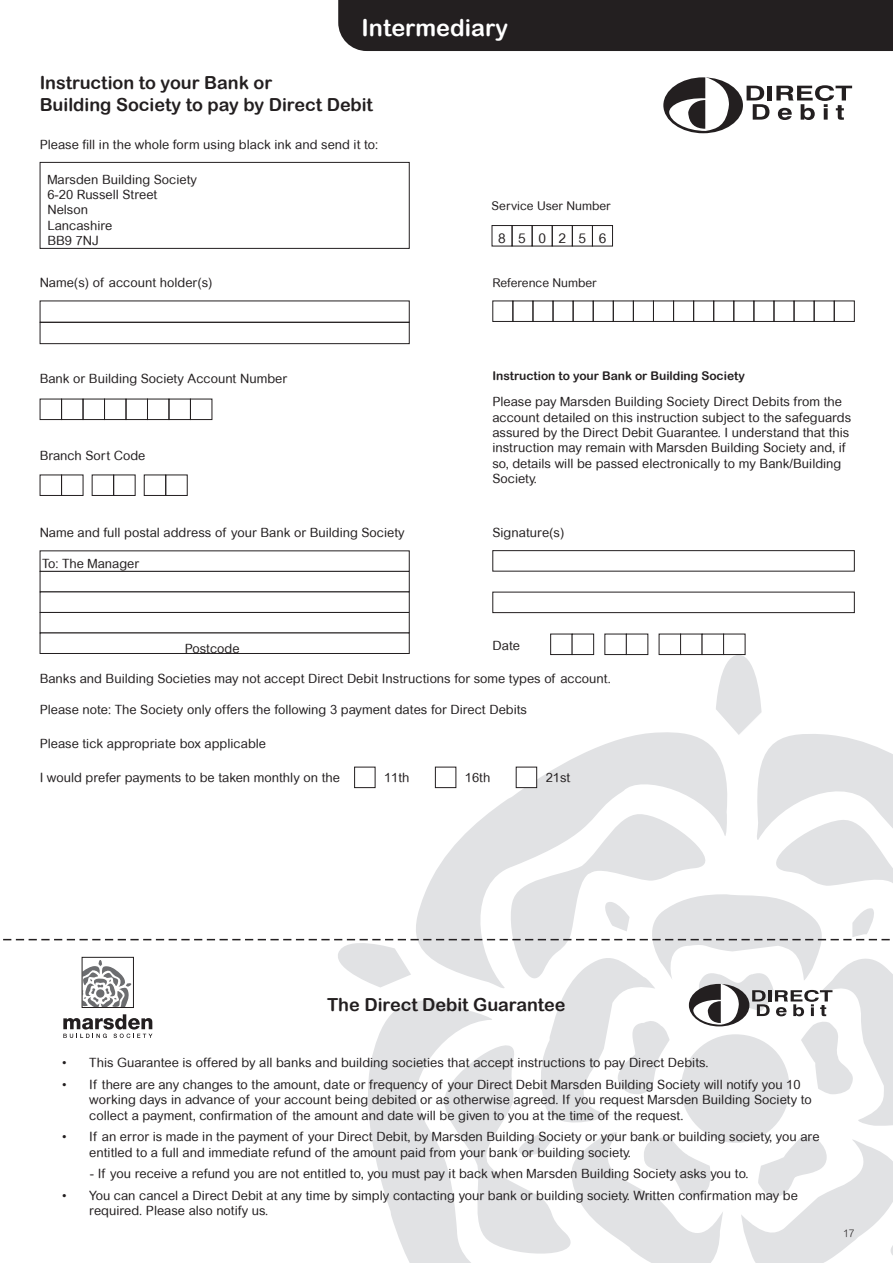
<style>
.page{position:relative;width:893px;height:1263px;background:#fff}
.page>*{position:absolute;margin:0;border:0;box-sizing:border-box;transform-origin:0 0}
.t1{font:23.4px "Arial Rounded MT Bold";color:#fff}
.Marsden_Paragraph_St{font:18px "Arial Rounded MT Bold";color:#231f20}
.Marsden_Paragraph_St-2{font:13.5px "Arial Rounded MT";color:#231f20}
.Marsden_Paragraph_St-3{font:12.75px/15.3px "Arial Rounded MT";color:#231f20}
.Marsden_Paragraph_St-4{font:12px "Arial Rounded MT Bold";color:#231f20}
.Marsden_Paragraph_St-5{font:12px "Arial Rounded MT";color:#231f20}
.t2{font:300 10.5px "Arial Rounded MT Std";color:#231f20}
</style>
<div class="page">
<div style="left:338px;top:0;width:555px;height:51px;background:#231f20"></div>
<div style="left:40px;top:571px;width:370px;height:21px;border:1px solid #231f20"></div>
<div style="left:40px;top:591px;width:370px;height:22px;border:1px solid #231f20"></div>
<div style="left:40px;top:612px;width:370px;height:21px;border:1px solid #231f20"></div>
<div style="left:40px;top:633px;width:370px;height:21px;border:1px solid #231f20"></div>
<div style="left:40px;top:162px;width:370px;height:87px;border:1px solid #231f20"></div>
<div style="left:40px;top:322px;width:370px;height:22px;border:1px solid #231f20"></div>
<div style="left:40px;top:301px;width:370px;height:22px;border:1px solid #231f20"></div>
<div style="left:40px;top:399px;width:22px;height:21px;border:1px solid #231f20"></div>
<div style="left:61px;top:399px;width:22px;height:21px;border:1px solid #231f20"></div>
<div style="left:83px;top:399px;width:22px;height:21px;border:1px solid #231f20"></div>
<div style="left:104px;top:399px;width:22px;height:21px;border:1px solid #231f20"></div>
<div style="left:126px;top:399px;width:22px;height:21px;border:1px solid #231f20"></div>
<div style="left:147px;top:399px;width:22px;height:21px;border:1px solid #231f20"></div>
<div style="left:169px;top:399px;width:22px;height:21px;border:1px solid #231f20"></div>
<div style="left:190px;top:399px;width:22px;height:21px;border:1px solid #231f20"></div>
<div style="left:40px;top:475px;width:22px;height:21px;border:1px solid #231f20"></div>
<div style="left:61px;top:475px;width:22px;height:21px;border:1px solid #231f20"></div>
<div style="left:92px;top:475px;width:22px;height:21px;border:1px solid #231f20"></div>
<div style="left:113px;top:475px;width:23px;height:21px;border:1px solid #231f20"></div>
<div style="left:144px;top:475px;width:22px;height:21px;border:1px solid #231f20"></div>
<div style="left:165px;top:475px;width:23px;height:21px;border:1px solid #231f20"></div>
<div style="left:492px;top:550px;width:363px;height:21px;border:1px solid #231f20"></div>
<div style="left:492px;top:592px;width:363px;height:21px;border:1px solid #231f20"></div>
<div style="left:550px;top:634px;width:22px;height:21px;border:1px solid #231f20"></div>
<div style="left:572px;top:634px;width:22px;height:21px;border:1px solid #231f20"></div>
<div style="left:604px;top:634px;width:23px;height:21px;border:1px solid #231f20"></div>
<div style="left:626px;top:634px;width:22px;height:21px;border:1px solid #231f20"></div>
<div style="left:659px;top:634px;width:22px;height:21px;border:1px solid #231f20"></div>
<div style="left:680px;top:634px;width:22px;height:21px;border:1px solid #231f20"></div>
<div style="left:702px;top:634px;width:22px;height:21px;border:1px solid #231f20"></div>
<div style="left:723px;top:634px;width:22px;height:21px;border:1px solid #231f20"></div>
<div style="left:512px;top:301px;width:21px;height:21px;border:1px solid #231f20"></div>
<div style="left:533px;top:301px;width:20px;height:21px;border:1px solid #231f20"></div>
<div style="left:553px;top:301px;width:20px;height:21px;border:1px solid #231f20"></div>
<div style="left:573px;top:301px;width:21px;height:21px;border:1px solid #231f20"></div>
<div style="left:593px;top:301px;width:21px;height:21px;border:1px solid #231f20"></div>
<div style="left:613px;top:301px;width:21px;height:21px;border:1px solid #231f20"></div>
<div style="left:633px;top:301px;width:21px;height:21px;border:1px solid #231f20"></div>
<div style="left:653px;top:301px;width:21px;height:21px;border:1px solid #231f20"></div>
<div style="left:673px;top:301px;width:21px;height:21px;border:1px solid #231f20"></div>
<div style="left:693px;top:301px;width:21px;height:21px;border:1px solid #231f20"></div>
<div style="left:713px;top:301px;width:21px;height:21px;border:1px solid #231f20"></div>
<div style="left:733px;top:301px;width:21px;height:21px;border:1px solid #231f20"></div>
<div style="left:753px;top:301px;width:21px;height:21px;border:1px solid #231f20"></div>
<div style="left:774px;top:301px;width:20px;height:21px;border:1px solid #231f20"></div>
<div style="left:794px;top:301px;width:20px;height:21px;border:1px solid #231f20"></div>
<div style="left:814px;top:301px;width:21px;height:21px;border:1px solid #231f20"></div>
<div style="left:834px;top:301px;width:21px;height:21px;border:1px solid #231f20"></div>
<div style="left:512px;top:225px;width:21px;height:21px;border:1px solid #231f20"></div>
<div style="left:532px;top:225px;width:21px;height:21px;border:1px solid #231f20"></div>
<div style="left:552px;top:225px;width:21px;height:21px;border:1px solid #231f20"></div>
<div style="left:572px;top:225px;width:21px;height:21px;border:1px solid #231f20"></div>
<div style="left:592px;top:225px;width:21px;height:21px;border:1px solid #231f20"></div>
<div style="left:663px;top:77px;width:80px;height:56px;background:#231f20;border-radius:50%"></div>
<hr style="left:768px;top:86px;width:4px;height:14px;background:#231f20">
<svg style="left:747px;top:86px;width:22px;height:34px"></svg>
<svg style="left:776px;top:85px;width:76px;height:35px"></svg>
<svg style="left:669px;top:77px;width:60px;height:54px"></svg>
<svg style="left:3px;top:655px;width:890px;height:608px"></svg>
<h1 class="t1" style="left:362px;top:14px;width:148px">Intermediary</h1>
<p class="Marsden_Paragraph_St" style="left:40px;top:72px;width:234px">Instruction to your Bank or</p>
<p class="Marsden_Paragraph_St" style="left:40px;top:94px;width:335px">Building Society to pay by Direct Debit</p>
<p class="Marsden_Paragraph_St-3" style="left:40px;top:137px;width:340px">Please fill in the whole form using black ink and send it to:</p>
<p class="Marsden_Paragraph_St-3" style="left:47px;top:172px;width:151px">Marsden Building Society</p>
<p class="Marsden_Paragraph_St-3" style="left:47px;top:187px;width:112px">6-20 Russell Street</p>
<p class="Marsden_Paragraph_St-3" style="left:47px;top:202px;width:42px">Nelson</p>
<p class="Marsden_Paragraph_St-3" style="left:47px;top:217px;width:66px">Lancashire</p>
<p class="Marsden_Paragraph_St-3" style="left:47px;top:233px;width:53px">BB9 7NJ</p>
<p class="Marsden_Paragraph_St-3" style="left:40px;top:275px;width:174px">Name(s) of account holder(s)</p>
<p class="Marsden_Paragraph_St-3" style="left:40px;top:371px;width:249px">Bank or Building Society Account Number</p>
<p class="Marsden_Paragraph_St-3" style="left:40px;top:448px;width:107px">Branch Sort Code</p>
<p class="Marsden_Paragraph_St-3" style="left:40px;top:524px;width:367px">Name and full postal address of your Bank or Building Society</p>
<p class="Marsden_Paragraph_St-3" style="left:42px;top:556px;width:98px">To: The Manager</p>
<p class="Marsden_Paragraph_St-5" style="left:492px;top:198px;width:121px">Service User Number</p>
<p class="Marsden_Paragraph_St-2" style="left:498px;top:230px;width:9px">8</p>
<p class="Marsden_Paragraph_St-2" style="left:518px;top:230px;width:9px">5</p>
<p class="Marsden_Paragraph_St-2" style="left:538px;top:230px;width:9px">0</p>
<p class="Marsden_Paragraph_St-2" style="left:558px;top:230px;width:9px">2</p>
<p class="Marsden_Paragraph_St-2" style="left:579px;top:230px;width:9px">5</p>
<p class="Marsden_Paragraph_St-2" style="left:599px;top:230px;width:9px">6</p>
<p class="Marsden_Paragraph_St-5" style="left:492px;top:276px;width:106px">Reference Number</p>
<p class="Marsden_Paragraph_St-4" style="left:492px;top:369px;width:254px">Instruction to your Bank or Building Society</p>
<p class="Marsden_Paragraph_St-3" style="left:492px;top:394px;width:360px">Please pay Marsden Building Society Direct Debits from the account detailed on this instruction subject to the safeguards assured by the Direct Debit Guarantee. I understand that this instruction may remain with Marsden Building Society and, if so, details will be passed electronically to my Bank/Building Society.</p>
<p class="Marsden_Paragraph_St-3" style="left:492px;top:524px;width:74px">Signature(s)</p>
<p class="Marsden_Paragraph_St-3" style="left:492px;top:638px;width:29px">Date</p>
<p class="Marsden_Paragraph_St-3" style="left:185px;top:641px;width:56px">Postcode</p>
<p class="Marsden_Paragraph_St-3" style="left:40px;top:671px;width:573px">Banks and Building Societies may not accept Direct Debit Instructions for some types of account.</p>
<p class="Marsden_Paragraph_St-3" style="left:40px;top:701px;width:489px">Please note: The Society only offers the following 3 payment dates for Direct Debits</p>
<p class="Marsden_Paragraph_St-3" style="left:40px;top:736px;width:228px">Please tick appropriate box applicable</p>
<p class="Marsden_Paragraph_St-3" style="left:40px;top:770px;width:302px">I would prefer payments to be taken monthly on the</p>
<p class="Marsden_Paragraph_St-3" style="left:384px;top:770px;width:27px">11th</p>
<p class="Marsden_Paragraph_St-3" style="left:465px;top:770px;width:27px">16th</p>
<p class="Marsden_Paragraph_St-3" style="left:546px;top:770px;width:26px">21st</p>
<p class="Marsden_Paragraph_St" style="left:327px;top:994px;width:240px">The Direct Debit Guarantee</p>
<p class="Marsden_Paragraph_St-3" style="left:62px;top:1055px;width:648px">• This Guarantee is offered by all banks and building societies that accept instructions to pay Direct Debits.</p>
<p class="Marsden_Paragraph_St-3" style="left:89px;top:1077px;width:724px;text-indent:-27px">• If there are any changes to the amount, date or frequency of your Direct Debit Marsden Building Society will notify you 10 working days in advance of your account being debited or as otherwise agreed. If you request Marsden Building Society to collect a payment, confirmation of the amount and date will be given to you at the time of the request.</p>
<p class="Marsden_Paragraph_St-3" style="left:89px;top:1129px;width:732px;text-indent:-27px">• If an error is made in the payment of your Direct Debit, by Marsden Building Society or your bank or building society, you are entitled to a full and immediate refund of the amount paid from your bank or building society.</p>
<p class="Marsden_Paragraph_St-3" style="left:90px;top:1166px;width:660px">- If you receive a refund you are not entitled to, you must pay it back when Marsden Building Society asks you to.</p>
<p class="Marsden_Paragraph_St-3" style="left:89px;top:1188px;width:710px;text-indent:-27px">• You can cancel a Direct Debit at any time by simply contacting your bank or building society. Written confirmation may be required. Please also notify us.</p>
<p class="t2" style="left:843px;top:1227px;width:13px">17</p>
</div>
